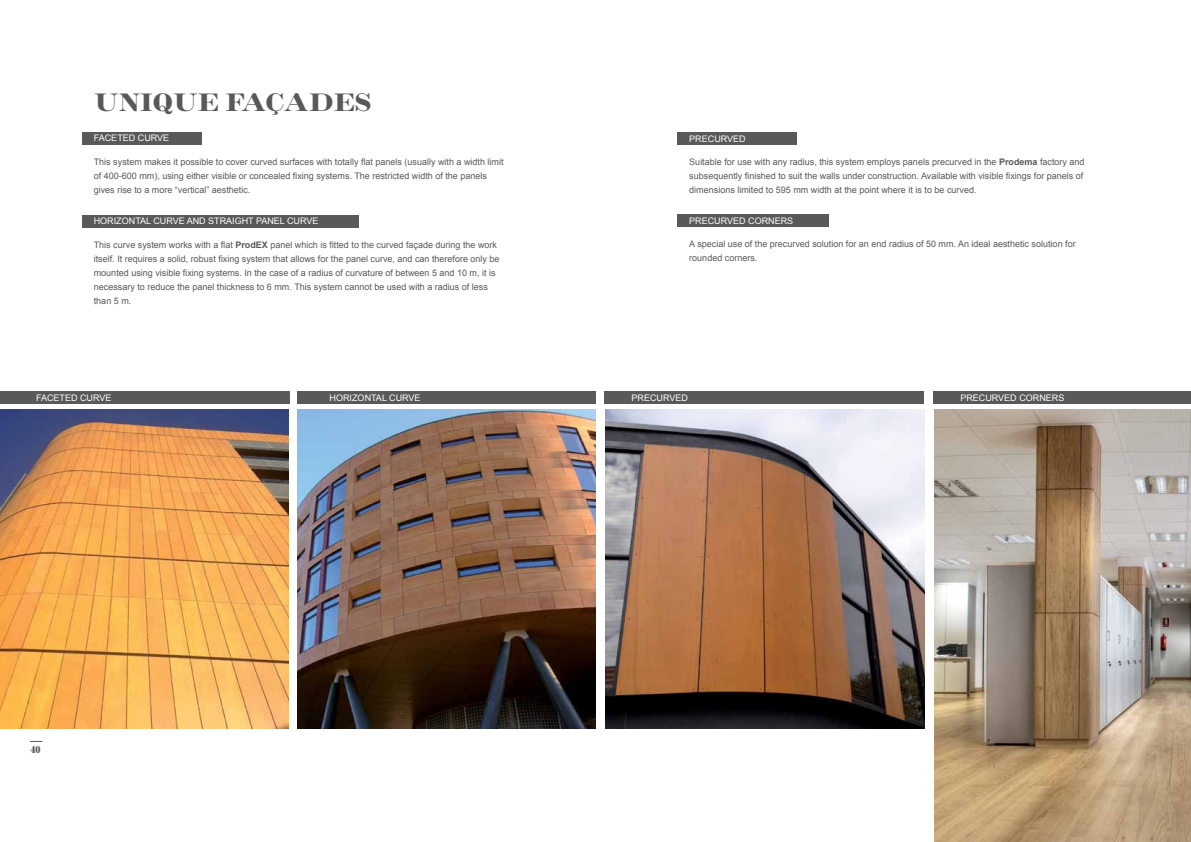
<style>
.page{position:relative;width:1191px;height:842px;background:#fff}
.page>*{position:absolute;margin:0;border:0;box-sizing:border-box;transform-origin:0 0}
.t1{font:700 25px "Inflex MT Std";letter-spacing:.005em;color:#58595b}
.t2{font:700 10px "Inflex MT Std";color:#58595b}
.t3{font:9px/14px "Arial";color:#58595b}
.t4{font:9px "Arial";color:#fff}
.s1{font-weight:700}
</style>
<div class="page">
<svg style="left:30px;top:741px;width:12px;height:1px"></svg>
<div style="left:677px;top:214px;width:152px;height:13px;background:#58595b"></div>
<img style="left:297px;top:410px;width:298px;height:319px">
<img style="left:0;top:410px;width:289px;height:319px">
<img style="left:605px;top:410px;width:319px;height:319px">
<img style="left:934px;top:410px;width:257px;height:432px">
<div style="left:82px;top:132px;width:119px;height:13px;background:#58595b"></div>
<div style="left:677px;top:132px;width:120px;height:13px;background:#58595b"></div>
<div style="left:82px;top:215px;width:276px;height:13px;background:#58595b"></div>
<div style="left:604px;top:391px;width:320px;height:13px;background:#58595b"></div>
<div style="left:933px;top:391px;width:258px;height:13px;background:#58595b"></div>
<div style="left:297px;top:391px;width:298px;height:13px;background:#58595b"></div>
<div style="left:0;top:391px;width:290px;height:13px;background:#58595b"></div>
<h1 class="t1" style="left:94px;top:88px;width:279px">UNIQUE FAÇADES</h1>
<p class="t4" style="left:94px;top:132px;width:77px">FACETED CURVE</p>
<p class="t4" style="left:689px;top:132px;width:58px">PRECURVED</p>
<p class="t3" style="left:94px;top:155px;width:411px">This system makes it possible to cover curved surfaces with totally flat panels (usually with a width limit of 400-600 mm), using either visible or concealed fixing systems. The restricted width of the panels gives rise to a more “vertical” aesthetic.</p>
<p class="t3" style="left:689px;top:155px;width:397px">Suitable for use with any radius, this system employs panels precurved in the <span class="s1">Prodema</span> factory and subsequently finished to suit the walls under construction. Available with visible fixings for panels of dimensions limited to 595 mm width at the point where it is to be curved.</p>
<p class="t4" style="left:94px;top:215px;width:226px">HORIZONTAL CURVE AND STRAIGHT PANEL CURVE</p>
<p class="t3" style="left:94px;top:238px;width:407px">This curve system works with a flat <span class="s1">ProdEX</span> panel which is fitted to the curved façade during the work itself. It requires a solid, robust fixing system that allows for the panel curve, and can therefore only be mounted using visible fixing systems. In the case of a radius of curvature of between 5 and 10 m, it is necessary to reduce the panel thickness to 6 mm. This system cannot be used with a radius of less than 5 m.</p>
<p class="t4" style="left:689px;top:215px;width:105px">PRECURVED CORNERS</p>
<p class="t3" style="left:689px;top:237px;width:388px">A special use of the precurved solution for an end radius of 50 mm. An ideal aesthetic solution for rounded corners.</p>
<p class="t4" style="left:36px;top:392px;width:77px">FACETED CURVE</p>
<p class="t4" style="left:330px;top:392px;width:92px">HORIZONTAL CURVE</p>
<p class="t4" style="left:631px;top:392px;width:58px">PRECURVED</p>
<p class="t4" style="left:960px;top:392px;width:105px">PRECURVED CORNERS</p>
<p class="t2" style="left:31px;top:744px;width:11px">40</p>
</div>
